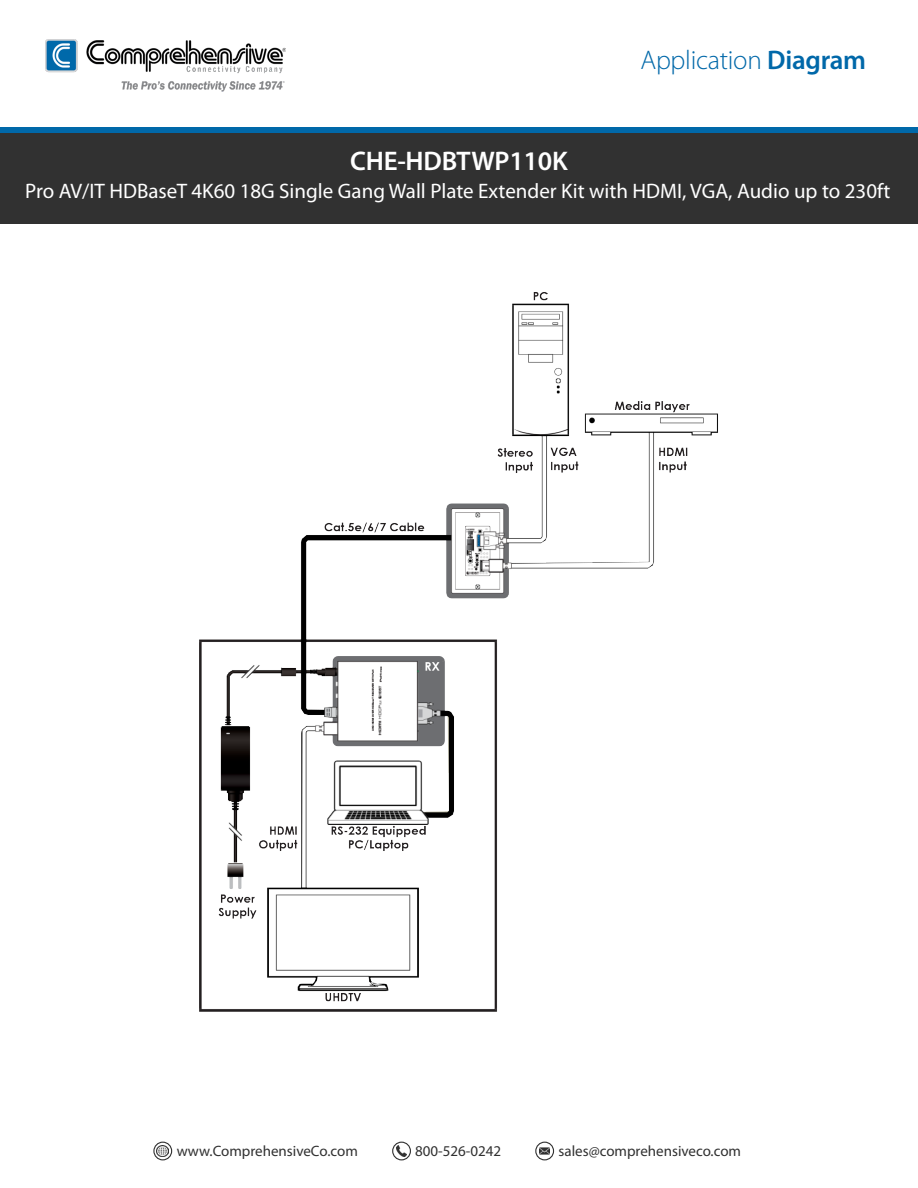
<style>
.page{position:relative;width:918px;height:1188px;background:#fff}
.page>*{position:absolute;margin:0;border:0;box-sizing:border-box;transform-origin:0 0}
.t1{font:300 27px "Myriad Pro";letter-spacing:-.01em;color:#0068a9}
.t2{font:600 27px "Myriad Pro";letter-spacing:-.01em;color:#fff}
.t3{font:21px "Myriad Pro";color:#fff}
.t4{font:15px "Myriad Pro";color:#313131}
.s1{font-weight:600}
</style>
<div class="page">
<div style="left:0;top:131px;width:918px;height:93px;background:#313131"></div>
<img style="left:199px;top:292px;width:519px;height:720px">
<img style="left:45px;top:40px;width:240px;height:52px">
<div style="left:153px;top:1142px;width:19px;height:18px;border:1px solid #313131;border-radius:50%"></div>
<div style="left:392px;top:1142px;width:19px;height:18px;border:1px solid #313131;border-radius:50%"></div>
<div style="left:535px;top:1142px;width:19px;height:18px;border:1px solid #313131;border-radius:50%"></div>
<svg style="left:157px;top:1145px;width:12px;height:12px"></svg>
<svg style="left:396px;top:1146px;width:11px;height:10px"></svg>
<svg style="left:540px;top:1147px;width:10px;height:8px"></svg>
<div style="left:0;top:128px;width:918px;height:5px;background:#0068a9"></div>
<p class="t2" style="left:350px;top:144px;width:219px">CHE-HDBTWP110K</p>
<p class="t1" style="left:640px;top:46px;width:227px">Application <span class="s1">Diagram</span></p>
<p class="t3" style="left:25px;top:178px;width:867px">Pro AV/IT HDBaseT 4K60 18G Single Gang Wall Plate Extender Kit with HDMI, VGA, Audio up to 230ft</p>
<p class="t4" style="left:177px;top:1142px;width:183px">www.ComprehensiveCo.com</p>
<p class="t4" style="left:415px;top:1142px;width:88px">800-526-0242</p>
<p class="t4" style="left:559px;top:1142px;width:184px">sales@comprehensiveco.com</p>
</div>
